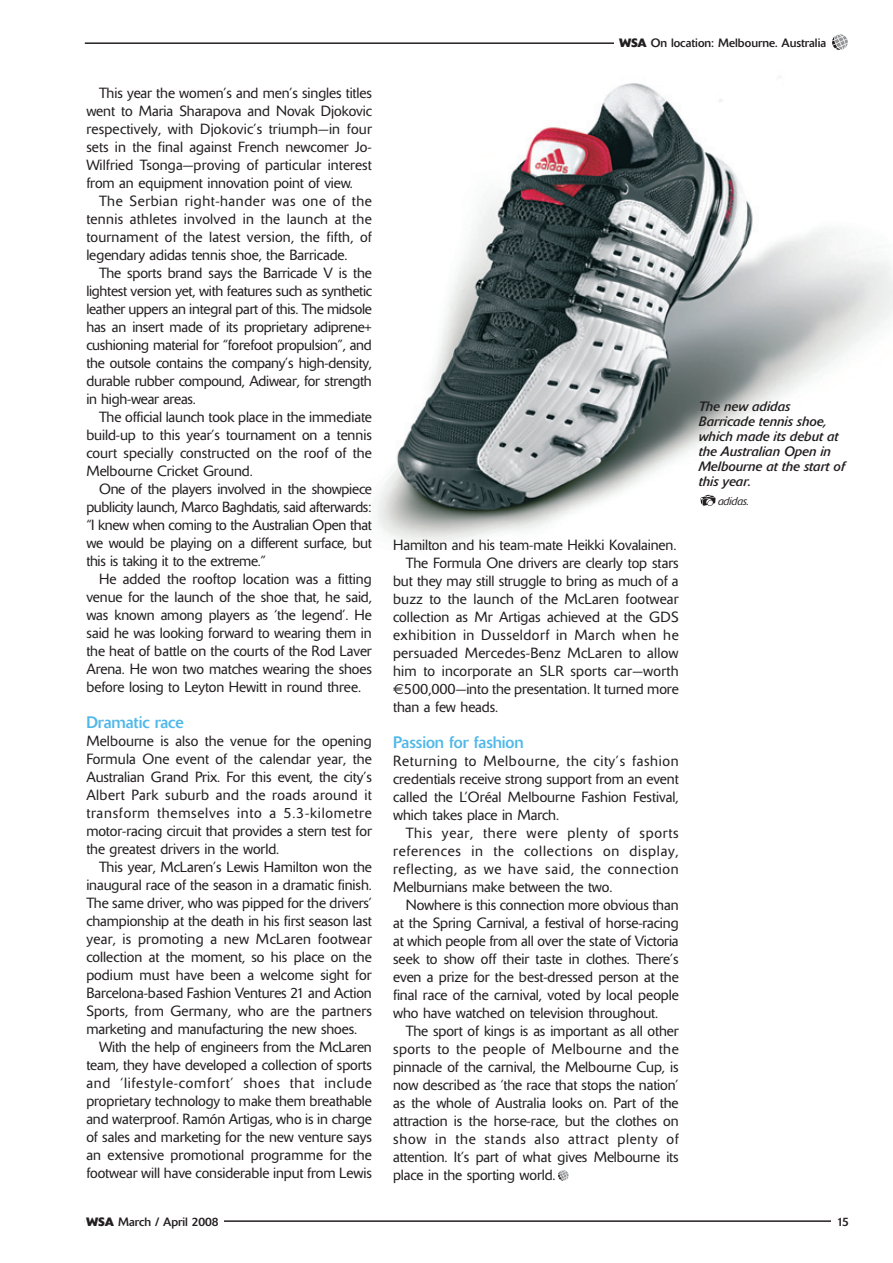
<style>
.page{position:relative;width:893px;height:1263px;background:#fff}
.page>*{position:absolute;margin:0;border:0;box-sizing:border-box;transform-origin:0 0}
.t1{font:16.5px "Delta";letter-spacing:-.005em;color:#50b8e8}
.t2{font:300 14.7px/18px "Delta";letter-spacing:-.005em;color:#231f20;text-align:justify}
.t3{font:300 14.7px "Delta";letter-spacing:.015em;color:#231f20}
.t4{font:300 14.7px "Delta";letter-spacing:.05em;color:#231f20}
.t5{font:300 14.7px "Delta";letter-spacing:.02em;color:#231f20}
.t6{font:300 14.7px "Delta";letter-spacing:.035em;color:#231f20}
.t7{font:italic 13.5px/15px "Delta";letter-spacing:-.01em;color:#231f20}
.t8{font:12px "Delta";color:#231f20}
.t9{font:italic 300 11.25px "Delta";color:#231f20}
.s1{font-weight:700}
.s2{font-family:"Euro Sans";font-weight:400}
</style>
<div class="page">
<img style="left:376px;top:76px;width:517px;height:466px">
<svg style="left:558px;top:1170px;width:10px;height:11px"></svg>
<hr style="left:85px;top:1220px;width:763px;height:2px;background:#231f20">
<div style="left:831px;top:1215px;width:19px;height:16px;background:#fff"></div>
<div style="left:85px;top:1215px;width:139px;height:16px;background:#fff"></div>
<hr style="left:85px;top:42px;width:722px;height:2px;background:#231f20">
<div style="left:614px;top:37px;width:214px;height:15px;background:#fff"></div>
<svg style="left:832px;top:34px;width:16px;height:16px"></svg>
<svg style="left:701px;top:495px;width:14px;height:11px"></svg>
<p class="t2" style="left:86px;top:85px;width:287px;text-indent:13px">This year the women’s and men’s singles titles went to Maria Sharapova and Novak Djokovic respectively, with Djokovic’s triumph—in four sets in the final against French newcomer Jo-Wilfried Tsonga—proving of particular interest from an equipment innovation point of view.</p>
<p class="t2" style="left:86px;top:193px;width:287px;text-indent:13px">The Serbian right-hander was one of the tennis athletes involved in the launch at the tournament of the latest version, the fifth, of legendary adidas tennis shoe, the Barricade.</p>
<p class="t2" style="left:86px;top:265px;width:287px;text-indent:13px">The sports brand says the Barricade V is the lightest version yet, with features such as synthetic leather uppers an integral part of this. The midsole has an insert made of its proprietary adiprene+ cushioning material for “forefoot propulsion”, and the outsole contains the company’s high-density, durable rubber compound, Adiwear, for strength in high-wear areas.</p>
<p class="t2" style="left:86px;top:409px;width:287px;text-indent:13px">The official launch took place in the immediate build-up to this year’s tournament on a tennis court specially constructed on the roof of the Melbourne Cricket Ground.</p>
<p class="t2" style="left:86px;top:481px;width:287px;text-indent:13px">One of the players involved in the showpiece publicity launch, Marco Baghdatis, said afterwards: “I knew when coming to the Australian Open that we would be playing on a different surface, but this is taking it to the extreme.”</p>
<p class="t2" style="left:86px;top:571px;width:287px;text-indent:13px">He added the rooftop location was a fitting venue for the launch of the shoe that, he said, was known among players as ‘the legend’. He said he was looking forward to wearing them in the heat of battle on the courts of the Rod Laver Arena. He won two matches wearing the shoes before losing to Leyton Hewitt in round three.</p>
<p class="t1" style="left:86px;top:716px;width:99px">Dramatic race</p>
<p class="t2" style="left:86px;top:733px;width:287px">Melbourne is also the venue for the opening Formula One event of the calendar year, the Australian Grand Prix. For this event, the city’s Albert Park suburb and the roads around it transform themselves into a 5.3-kilometre motor-racing circuit that provides a stern test for the greatest drivers in the world.</p>
<p class="t2" style="left:99px;top:859px;width:274px">This year, McLaren’s Lewis Hamilton won the</p>
<p class="t2" style="left:86px;top:877px;width:287px">inaugural race of the season in a dramatic finish.</p>
<p class="t2" style="left:86px;top:895px;width:287px">The same driver, who was pipped for the drivers’</p>
<p class="t2" style="left:86px;top:913px;width:287px">championship at the death in his first season last</p>
<p class="t5" style="left:86px;top:933px;width:287px">year, is promoting a new McLaren footwear</p>
<p class="t2" style="left:86px;top:949px;width:287px">collection at the moment, so his place on the</p>
<p class="t2" style="left:86px;top:967px;width:287px">podium must have been a welcome sight for</p>
<p class="t2" style="left:86px;top:985px;width:287px">Barcelona-based Fashion Ventures 21 and Action</p>
<p class="t3" style="left:86px;top:1005px;width:287px">Sports, from Germany, who are the partners</p>
<p class="t2" style="left:86px;top:1021px;width:272px">marketing and manufacturing the new shoes.</p>
<p class="t2" style="left:99px;top:1039px;width:274px">With the help of engineers from the McLaren</p>
<p class="t2" style="left:86px;top:1057px;width:287px">team, they have developed a collection of sports</p>
<p class="t4" style="left:86px;top:1077px;width:287px">and ‘lifestyle-comfort’ shoes that include</p>
<p class="t2" style="left:86px;top:1093px;width:287px">proprietary technology to make them breathable</p>
<p class="t2" style="left:86px;top:1111px;width:287px">and waterproof. Ramón Artigas, who is in charge</p>
<p class="t2" style="left:86px;top:1129px;width:287px">of sales and marketing for the new venture says</p>
<p class="t2" style="left:86px;top:1147px;width:287px">an extensive promotional programme for the</p>
<p class="t2" style="left:86px;top:1165px;width:287px">footwear will have considerable input from Lewis</p>
<p class="t8" style="left:619px;top:38px;width:209px"><span class="s1">WSA</span> On location: Melbourne. Australia</p>
<p class="t2" style="left:393px;top:537px;width:285px">Hamilton and his team-mate Heikki Kovalainen.</p>
<p class="t2" style="left:406px;top:555px;width:274px">The Formula One drivers are clearly top stars</p>
<p class="t2" style="left:393px;top:573px;width:287px">but they may still struggle to bring as much of a</p>
<p class="t3" style="left:393px;top:594px;width:287px">buzz to the launch of the McLaren footwear</p>
<p class="t2" style="left:393px;top:609px;width:287px">collection as Mr Artigas achieved at the GDS</p>
<p class="t6" style="left:393px;top:630px;width:287px">exhibition in Dusseldorf in March when he</p>
<p class="t3" style="left:393px;top:648px;width:287px">persuaded Mercedes-Benz McLaren to allow</p>
<p class="t3" style="left:393px;top:666px;width:287px">him to incorporate an SLR sports car—worth</p>
<p class="t2" style="left:393px;top:681px;width:287px"><span class="s2">€</span>500,000—into the presentation. It turned more</p>
<p class="t2" style="left:393px;top:699px;width:107px">than a few heads.</p>
<p class="t1" style="left:393px;top:736px;width:132px">Passion for fashion</p>
<p class="t2" style="left:393px;top:753px;width:287px">Returning to Melbourne, the city’s fashion credentials receive strong support from an event called the L’Oréal Melbourne Fashion Festival, which takes place in March.</p>
<p class="t2" style="left:393px;top:825px;width:287px;text-indent:13px">This year, there were plenty of sports references in the collections on display, reflecting, as we have said, the connection Melburnians make between the two.</p>
<p class="t2" style="left:393px;top:897px;width:287px;text-indent:13px">Nowhere is this connection more obvious than at the Spring Carnival, a festival of horse-racing at which people from all over the state of Victoria seek to show off their taste in clothes. There’s even a prize for the best-dressed person at the final race of the carnival, voted by local people who have watched on television throughout.</p>
<p class="t2" style="left:393px;top:1023px;width:287px;text-indent:13px">The sport of kings is as important as all other sports to the people of Melbourne and the pinnacle of the carnival, the Melbourne Cup, is now described as ‘the race that stops the nation’ as the whole of Australia looks on. Part of the attraction is the horse-race, but the clothes on show in the stands also attract plenty of attention. It’s part of what gives Melbourne its place in the sporting world.</p>
<p class="t7" style="left:699px;top:400px;width:148px">The new adidas<br>Barricade tennis shoe, which made its debut at the Australian Open in<br>Melbourne at the start of this year.</p>
<p class="t9" style="left:718px;top:497px;width:33px">adidas.</p>
<p class="t8" style="left:86px;top:1217px;width:134px"><span class="s1">WSA</span> March / April 2008</p>
<p class="t8" style="left:837px;top:1217px;width:13px">15</p>
</div>
